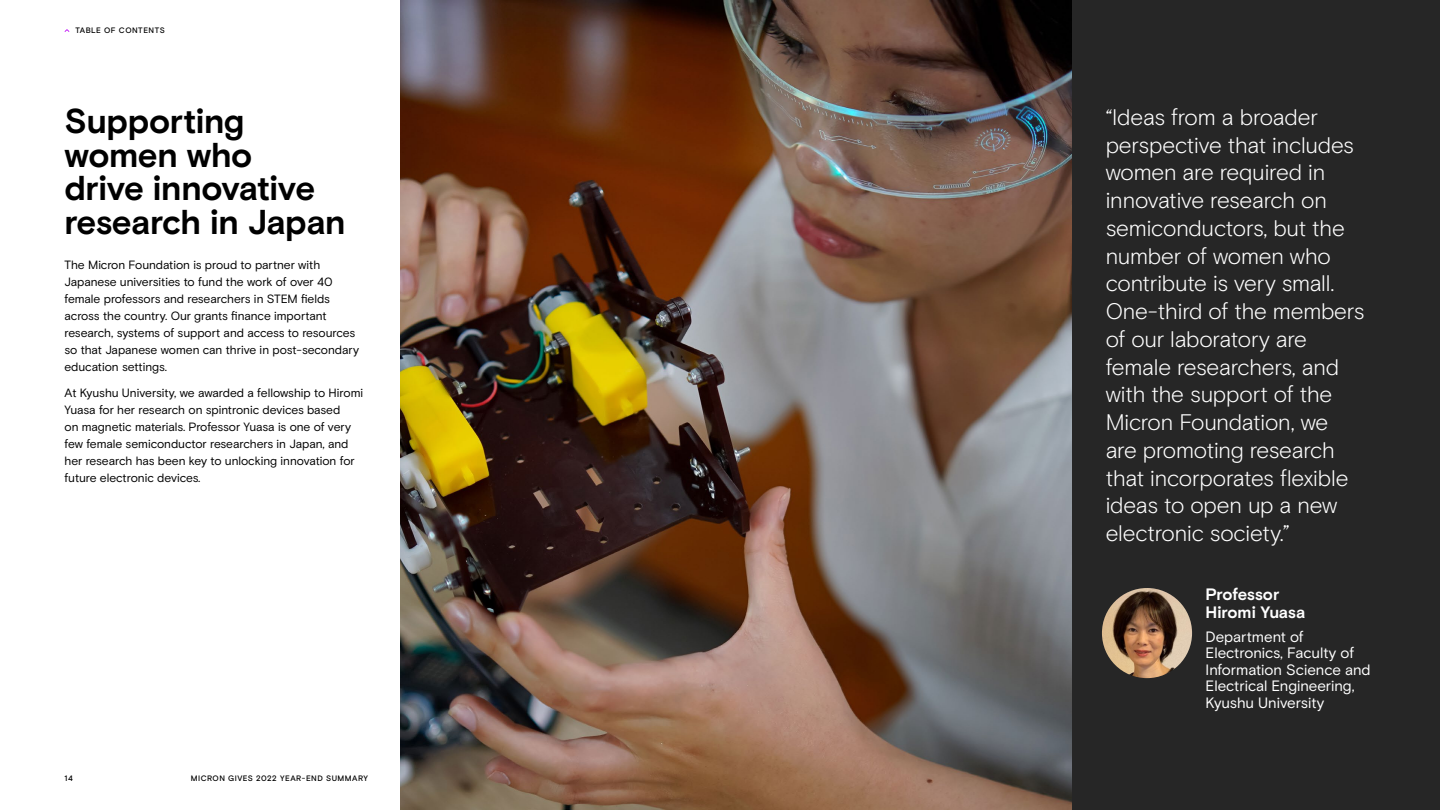
<style>
.page{position:relative;width:1440px;height:810px;background:#fff}
.page>*{position:absolute;margin:0;border:0;box-sizing:border-box;transform-origin:0 0}
.t1{font:700 34.5px/33.8px "Micron Basis";letter-spacing:-.015em;color:#000}
.t2{font:300 22.5px/27.8px "Micron Basis";letter-spacing:-.01em;color:#fff}
.t3{font:700 16.5px/18px "Micron Basis";letter-spacing:-.01em;color:#fff}
.t4{font:15px/16.5px "Micron Basis";color:#fff}
.t5{font:12px/17px "Micron Basis";letter-spacing:-.005em;color:#000}
.t6{font:500 7.88px "Micron Basis";letter-spacing:.055em;color:#000}
</style>
<div class="page">
<div style="left:1072px;top:0;width:368px;height:810px;background:#262626"></div>
<img style="left:1102px;top:588px;width:90px;height:90px;border-radius:45px">
<img style="left:400px;top:0;width:672px;height:810px">
<p class="t6" style="left:75px;top:26px;width:91px">TABLE OF CONTENTS</p>
<h1 class="t1" style="left:64px;top:105px;width:283px">Supporting women who<br>drive innovative research in Japan</h1>
<p class="t5" style="left:64px;top:256px;width:296px">The Micron Foundation is proud to partner with Japanese universities to fund the work of over 40 female professors and researchers in STEM fields across the country. Our grants finance important research, systems of support and access to resources so that Japanese women can thrive in post-secondary education settings.</p>
<p class="t5" style="left:64px;top:384px;width:300px">At Kyushu University, we awarded a fellowship to Hiromi Yuasa for her research on spintronic devices based<br>on magnetic materials. Professor Yuasa is one of very few female semiconductor researchers in Japan, and her research has been key to unlocking innovation for future electronic devices.</p>
<p class="t6" style="left:64px;top:773px;width:10px">14</p>
<p class="t6" style="left:191px;top:773px;width:179px">MICRON GIVES 2022 YEAR-END SUMMARY</p>
<p class="t2" style="left:1106px;top:103px;width:261px">“Ideas from a broader perspective that includes women are required in innovative research on semiconductors, but the number of women who contribute is very small.<br>One-third of the members of our laboratory are female researchers, and with the support of the<br>Micron Foundation, we are promoting research that incorporates flexible ideas to open up a new electronic society.”</p>
<h3 class="t3" style="left:1206px;top:586px;width:101px">Professor<br>Hiromi Yuasa</h3>
<p class="t4" style="left:1206px;top:628px;width:167px">Department of<br>Electronics, Faculty of<br>Information Science and<br>Electrical Engineering,<br>Kyushu University</p>
</div>
